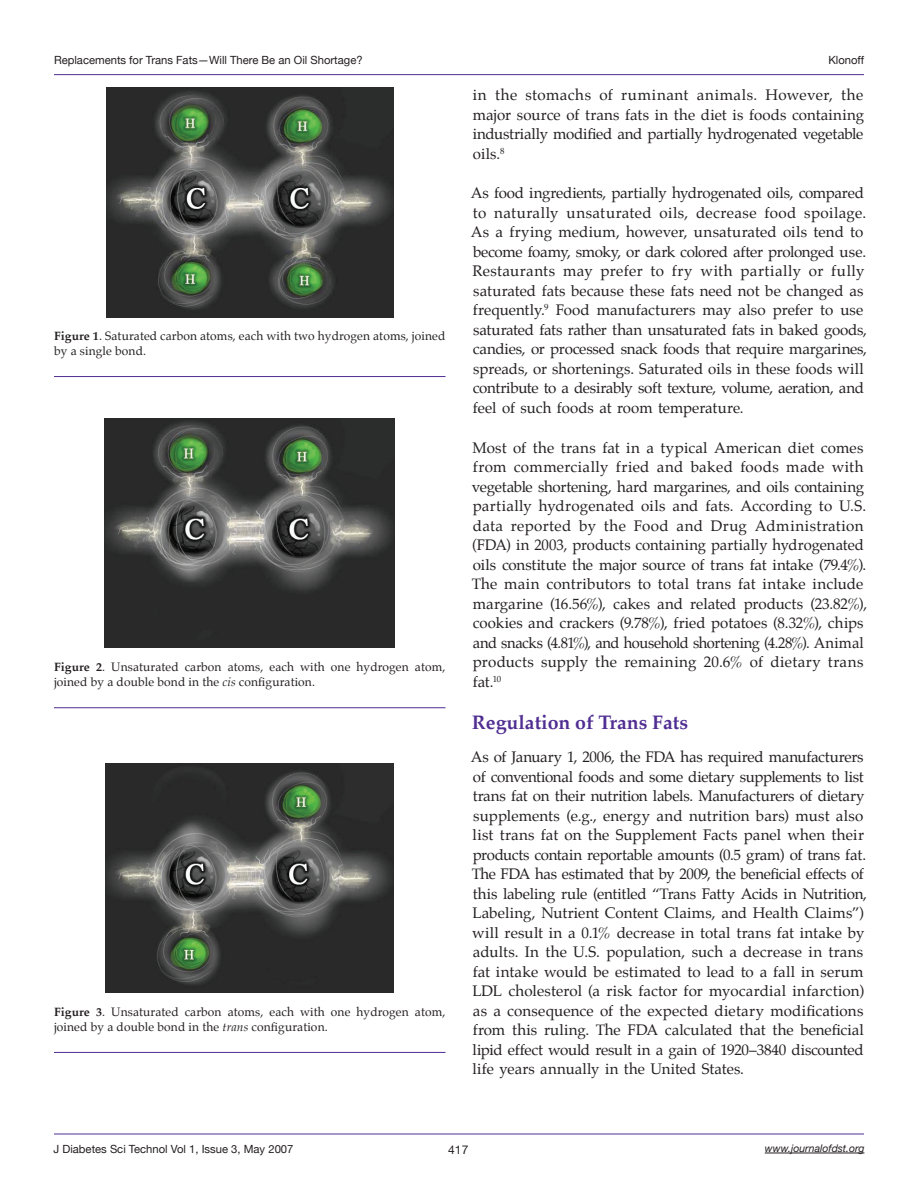
<style>
.page{position:relative;width:918px;height:1188px;background:#fff}
.page>*{position:absolute;margin:0;border:0;box-sizing:border-box;transform-origin:0 0}
.t1{font:700 19.5px "Palatino";color:#502e92}
.t2{font:15px/19.5px "Palatino";color:#231f20}
.t3{font:12px/15px "Palatino";letter-spacing:.01em;color:#231f20}
.t4{font:12px "Helvetica Neue";color:#231f20}
.t5{font:11.25px "Helvetica Neue";color:#231f20}
.t6{font:italic 10.5px "Helvetica Neue";color:#231f20}
.s1{font-weight:700}
.s2{font-style:italic}
</style>
<div class="page">
<hr style="left:54px;top:1134px;width:810px;height:1px;background:#502e92">
<hr style="left:54px;top:74px;width:810px;height:1px;background:#502e92">
<hr style="left:765px;top:1153px;width:99px;height:1px;background:#231f20">
<hr style="left:54px;top:376px;width:392px;height:1px;background:#502e92">
<hr style="left:54px;top:707px;width:392px;height:1px;background:#502e92">
<hr style="left:54px;top:1052px;width:392px;height:1px;background:#502e92">
<img style="left:107px;top:88px;width:287px;height:230px">
<img style="left:105px;top:418px;width:290px;height:230px">
<img style="left:106px;top:763px;width:288px;height:230px">
<p class="t5" style="left:54px;top:53px;width:310px">Replacements for Trans Fats—Will There Be an Oil Shortage?</p>
<p class="t5" style="left:828px;top:53px;width:37px">Klonoff</p>
<p class="t3" style="left:54px;top:329px;width:393px"><span class="s1">Figure 1</span>. Saturated carbon atoms, each with two hydrogen atoms, joined by a single bond.</p>
<p class="t3" style="left:54px;top:660px;width:393px"><span class="s1">Figure 2</span>. Unsaturated carbon atoms, each with one hydrogen atom, joined by a double bond in the <span class="s2">cis</span> configuration.</p>
<p class="t3" style="left:54px;top:1004px;width:393px"><span class="s1">Figure 3</span>. Unsaturated carbon atoms, each with one hydrogen atom, joined by a double bond in the <span class="s2">trans</span> configuration.</p>
<p class="t2" style="left:473px;top:85px;width:393px;text-align:justify">in the stomachs of ruminant animals. However, the major source of trans fats in the diet is foods containing industrially modified and partially hydrogenated vegetable oils.<sup>8</sup></p>
<p class="t2" style="left:471px;top:183px;width:398px">As food ingredients, partially hydrogenated oils, compared to naturally unsaturated oils, decrease food spoilage.<br>As a frying medium, however, unsaturated oils tend to become foamy, smoky, or dark colored after prolonged use.<br>Restaurants may prefer to fry with partially or fully saturated fats because these fats need not be changed as frequently.<sup>9</sup> Food manufacturers may also prefer to use saturated fats rather than unsaturated fats in baked goods, candies, or processed snack foods that require margarines, spreads, or shortenings. Saturated oils in these foods will contribute to a desirably soft texture, volume, aeration, and feel of such foods at room temperature.</p>
<p class="t2" style="left:472px;top:438px;width:397px">Most of the trans fat in a typical American diet comes from commercially fried and baked foods made with vegetable shortening, hard margarines, and oils containing partially hydrogenated oils and fats. According to U.S. data reported by the Food and Drug Administration (FDA) in 2003, products containing partially hydrogenated oils constitute the major source of trans fat intake (79.4%).<br>The main contributors to total trans fat intake include margarine (16.56%), cakes and related products (23.82%), cookies and crackers (9.78%), fried potatoes (8.32%), chips and snacks (4.81%), and household shortening (4.28%). Animal products supply the remaining 20.6% of dietary trans fat.<sup>10</sup></p>
<h1 class="t1" style="left:472px;top:706px;width:218px">Regulation of Trans Fats</h1>
<p class="t2" style="left:471px;top:747px;width:398px">As of January 1, 2006, the FDA has required manufacturers of conventional foods and some dietary supplements to list trans fat on their nutrition labels. Manufacturers of dietary supplements (e.g., energy and nutrition bars) must also list trans fat on the Supplement Facts panel when their products contain reportable amounts (0.5 gram) of trans fat.<br>The FDA has estimated that by 2009, the beneficial effects of this labeling rule (entitled “Trans Fatty Acids in Nutrition, Labeling, Nutrient Content Claims, and Health Claims”) will result in a 0.1% decrease in total trans fat intake by adults. In the U.S. population, such a decrease in trans fat intake would be estimated to lead to a fall in serum LDL cholesterol (a risk factor for myocardial infarction) as a consequence of the expected dietary modifications from this ruling. The FDA calculated that the beneficial lipid effect would result in a gain of 1920–3840 discounted life years annually in the United States.</p>
<p class="t5" style="left:54px;top:1142px;width:241px">J Diabetes Sci Technol Vol 1, Issue 3, May 2007</p>
<p class="t6" style="left:765px;top:1142px;width:101px">www.journalofdst.org</p>
<p class="t4" style="left:448px;top:1143px;width:22px">417</p>
</div>
